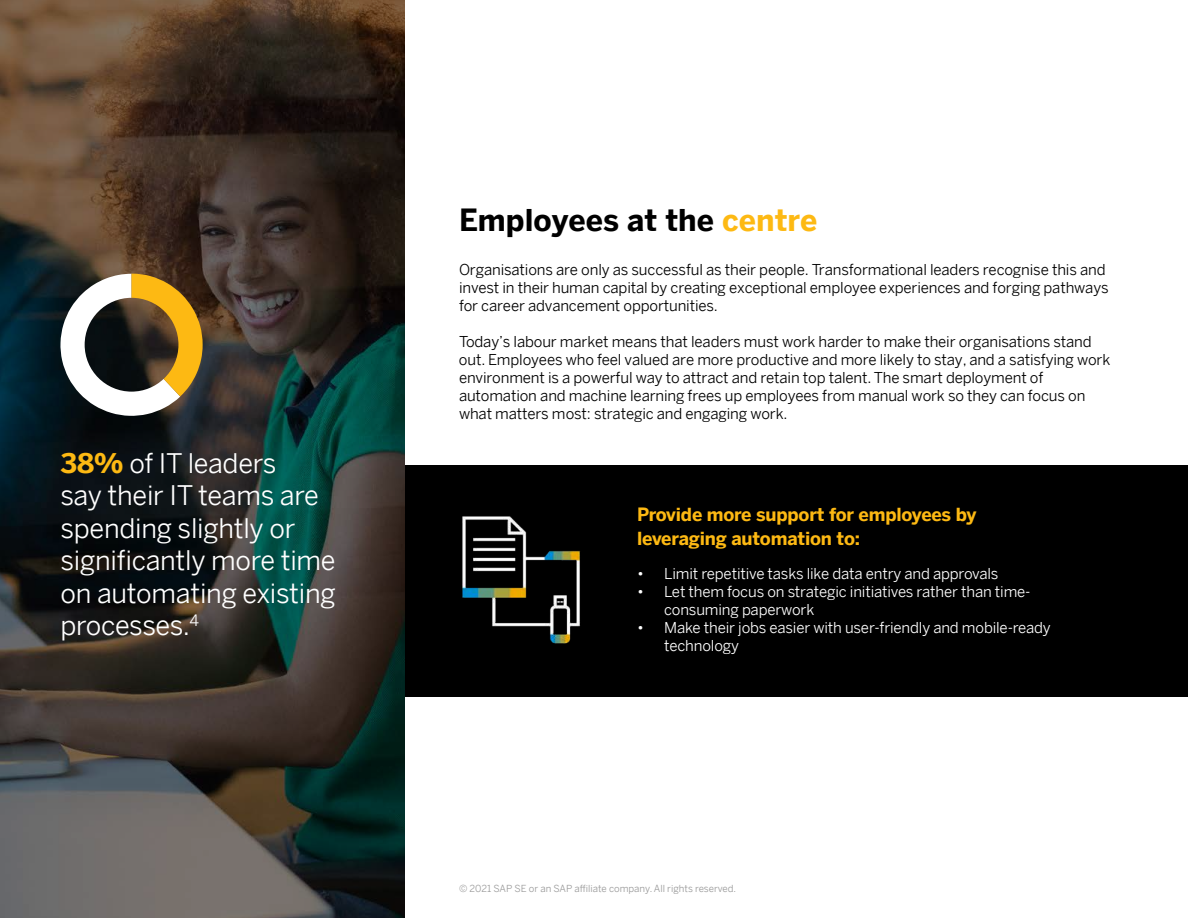
<style>
.page{position:relative;width:1188px;height:918px;background:#fff}
.page>*{position:absolute;margin:0;border:0;box-sizing:border-box;transform-origin:0 0}
.t1{font:700 30px "Benton Sans";color:#000}
.t2{font:27px/32.4px "Benton Sans";letter-spacing:-.01em;color:#fff}
.t3{font:700 18px/24px "Benton Sans";letter-spacing:-.01em;color:#fdb913}
.t4{font:15px/18px "Benton Sans";letter-spacing:-.01em;color:#000}
.t5{font:15px/18px "Benton Sans";letter-spacing:-.01em;color:#fff}
.t6{font:9.75px "Benton Sans";color:#999}
.s1{font-weight:700;color:#fdb913}
.s2{color:#fdb913}
</style>
<div class="page">
<svg style="left:0;top:0;width:405px;height:918px;background:#35352f"></svg>
<svg style="left:60px;top:274px;width:143px;height:142px"></svg>
<div style="left:405px;top:465px;width:783px;height:231px;background:#000"></div>
<img style="left:462px;top:516px;width:118px;height:128px">
<h2 class="t2" style="left:60px;top:446px;width:277px"><span class="s1">38%</span> of IT leaders<br>say their IT teams are spending slightly or significantly more time on automating existing processes.<sup>4</sup></h2>
<h1 class="t1" style="left:459px;top:198px;width:360px">Employees at the <span class="s2">centre</span></h1>
<p class="t4" style="left:459px;top:260px;width:651px">Organisations are only as successful as their people. Transformational leaders recognise this and invest in their human capital by creating exceptional employee experiences and forging pathways for career advancement opportunities.</p>
<p class="t4" style="left:459px;top:332px;width:653px">Today’s labour market means that leaders must work harder to make their organisations stand out. Employees who feel valued are more productive and more likely to stay, and a satisfying work environment is a powerful way to attract and retain top talent. The smart deployment of automation and machine learning frees up employees from manual work so they can focus on what matters most: strategic and engaging work.</p>
<p class="t3" style="left:637px;top:502px;width:341px">Provide more support for employees by leveraging automation to:</p>
<p class="t5" style="left:637px;top:564px;width:363px">• Limit repetitive tasks like data entry and approvals</p>
<p class="t5" style="left:664px;top:582px;width:368px;text-indent:-27px">• Let them focus on strategic initiatives rather than time&shy;consuming paperwork</p>
<p class="t5" style="left:664px;top:618px;width:388px;text-indent:-27px">• Make their jobs easier with user-friendly and mobile-ready technology</p>
<p class="t6" style="left:459px;top:881px;width:279px">© 2021 SAP SE or an SAP affiliate company. All rights reserved.</p>
</div>
